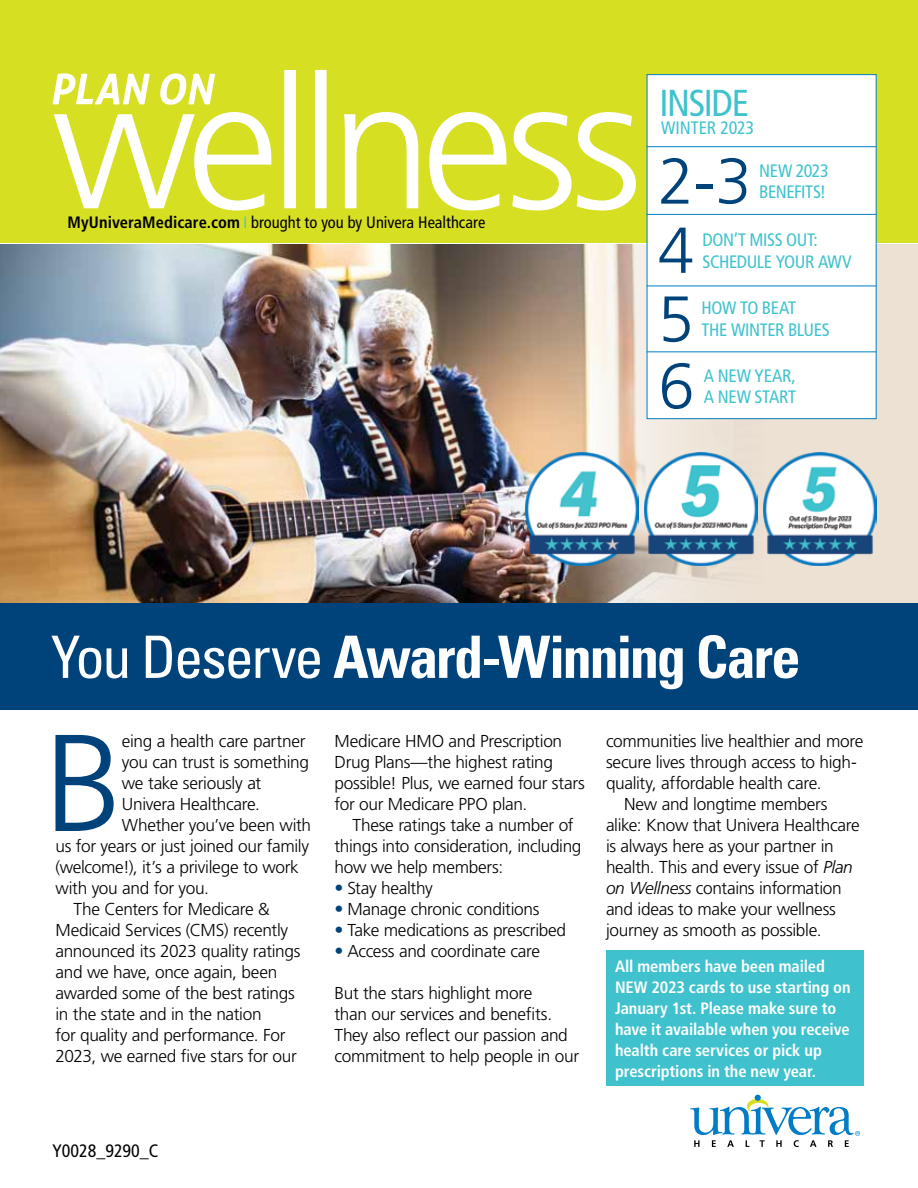
<style>
.page{position:relative;width:918px;height:1188px;background:#fff}
.page>*{position:absolute;margin:0;border:0;box-sizing:border-box;transform-origin:0 0}
.t1{font:300 137.55px "Frutiger LT Std";color:#00437b;scale:1.04 1}
.t2{font:300 64.8px "Frutiger LT Std";color:#00437b}
.t3{font:700 condensed 58.5px "Univers LT Std";letter-spacing:-.04em;color:#fff}
.t4{font:condensed 37.5px "Frutiger LT Std";letter-spacing:-.035em;color:#3fc2cd}
.t5{font:condensed 18px/21.6px "Frutiger LT Std";letter-spacing:-.02em;color:#3fc2cd}
.t6{font:condensed 18px "Frutiger LT Std";color:#000}
.t7{font:300 17.25px/21px "Frutiger LT Std";letter-spacing:-.02em;color:#000}
.t8{font:700 condensed 16.5px/21px "Frutiger LT Std";letter-spacing:-.005em;color:#fff}
.t9{font:condensed 16.5px "Frutiger LT Std";color:#000}
.s1{font-weight:700}
.s2{color:#3fc2cd}
.s3{font-weight:400}
.s4{font-weight:400;font-stretch:condensed;font-size:18px;color:#00437b}
.s5{font-style:italic}
</style>
<div class="page">
<div style="left:0;top:244px;width:918px;height:438px;background:#ece1d3"></div>
<img style="left:0;top:244px;width:780px;height:359px">
<div style="left:0;top:0;width:918px;height:243px;background:#d7df23"></div>
<div style="left:647px;top:74px;width:230px;height:345px;background:#fff;border:1px solid #007dc5"></div>
<div style="left:606px;top:951px;width:257px;height:135px;background:#3fc2cd"></div>
<hr style="left:647px;top:146px;width:229px;height:1px;background:#007dc5">
<hr style="left:647px;top:286px;width:229px;height:1px;background:#007dc5">
<hr style="left:647px;top:351px;width:229px;height:1px;background:#007dc5">
<hr style="left:647px;top:214px;width:229px;height:1px;background:#007dc5">
<svg style="left:512px;top:112px;width:124px;height:99px"></svg>
<svg style="left:52px;top:70px;width:244px;height:141px"></svg>
<svg style="left:315px;top:70px;width:103px;height:138px"></svg>
<svg style="left:429px;top:112px;width:77px;height:99px"></svg>
<img style="left:526px;top:453px;width:112px;height:112px">
<img style="left:645px;top:453px;width:112px;height:112px">
<img style="left:763px;top:453px;width:113px;height:112px">
<div style="left:0;top:603px;width:918px;height:106px;background:#00437b"></div>
<svg style="left:690px;top:1095px;width:170px;height:52px"></svg>
<p class="t4" style="left:660px;top:81px;width:91px">INSIDE</p>
<p class="t5" style="left:661px;top:117px;width:95px">WINTER 2023</p>
<p class="t9" style="left:68px;top:213px;width:419px"><span class="s1">MyUniveraMedicare.com</span> <span class="s2">❘</span> brought to you by Univera Healthcare</p>
<p class="t2" style="left:658px;top:145px;width:95px">2-3</p>
<p class="t5" style="left:759px;top:160px;width:71px">NEW 2023</p>
<p class="t5" style="left:759px;top:181px;width:68px">BENEFITS!</p>
<p class="t2" style="left:658px;top:214px;width:38px">4</p>
<p class="t5" style="left:702px;top:230px;width:117px">DON’T MISS OUT:</p>
<p class="t5" style="left:702px;top:251px;width:151px">SCHEDULE YOUR AWV</p>
<p class="t2" style="left:658px;top:283px;width:38px">5</p>
<p class="t5" style="left:702px;top:297px;width:130px">HOW TO BEAT<br>THE WINTER BLUES</p>
<p class="t2" style="left:658px;top:350px;width:38px">6</p>
<p class="t5" style="left:704px;top:365px;width:94px">A NEW YEAR,<br>A NEW START</p>
<h2 class="t3" style="left:51px;top:621px;width:751px"><span class="s3">You Deserve</span> Award-Winning Care</h2>
<p class="t1" style="left:44px;top:706px;width:78px">B</p>
<p class="t7" style="left:122px;top:731px;width:185px">eing a health care partner</p>
<p class="t7" style="left:122px;top:752px;width:189px">you can trust is something</p>
<p class="t7" style="left:122px;top:773px;width:141px">we take seriously at</p>
<p class="t7" style="left:122px;top:794px;width:140px">Univera Healthcare.</p>
<p class="t7" style="left:122px;top:815px;width:191px">Whether you’ve been with</p>
<p class="t7" style="left:55px;top:836px;width:255px">us for years or just joined our family</p>
<p class="t7" style="left:55px;top:857px;width:245px">(welcome!), it’s a privilege to work</p>
<p class="t7" style="left:55px;top:878px;width:155px">with you and for you.</p>
<p class="t7" style="left:74px;top:899px;width:198px">The Centers for Medicare &amp;</p>
<p class="t7" style="left:55px;top:920px;width:234px">Medicaid Services (CMS) recently</p>
<p class="t7" style="left:55px;top:941px;width:247px">announced its 2023 quality ratings</p>
<p class="t7" style="left:55px;top:962px;width:223px">and we have, once again, been</p>
<p class="t7" style="left:55px;top:983px;width:241px">awarded some of the best ratings</p>
<p class="t7" style="left:55px;top:1004px;width:208px">in the state and in the nation</p>
<p class="t7" style="left:55px;top:1025px;width:232px">for quality and performance. For</p>
<p class="t7" style="left:55px;top:1046px;width:243px">2023, we earned fve stars for our</p>
<p class="t7" style="left:334px;top:731px;width:229px">Medicare HMO and Prescription</p>
<p class="t7" style="left:334px;top:752px;width:220px">Drug Plans—the highest rating</p>
<p class="t7" style="left:334px;top:773px;width:252px">possible! Plus, we earned four stars</p>
<p class="t7" style="left:334px;top:794px;width:194px">for our Medicare PPO plan.</p>
<p class="t7" style="left:353px;top:815px;width:223px">These ratings take a number of</p>
<p class="t7" style="left:334px;top:836px;width:249px">things into consideration, including</p>
<p class="t7" style="left:334px;top:857px;width:170px">how we help members:</p>
<p class="t7" style="left:334px;top:878px;width:100px"><span class="s4">•</span> Stay healthy</p>
<p class="t7" style="left:334px;top:899px;width:206px"><span class="s4">•</span> Manage chronic conditions</p>
<p class="t7" style="left:334px;top:920px;width:233px"><span class="s4">•</span> Take medications as prescribed</p>
<p class="t7" style="left:334px;top:941px;width:207px"><span class="s4">•</span> Access and coordinate care</p>
<p class="t7" style="left:335px;top:983px;width:246px">But the stars highlight more<br>than our services and benefts.<br>They also refect our passion and commitment to help people in our</p>
<p class="t7" style="left:606px;top:731px;width:259px">communities live healthier and more</p>
<p class="t7" style="left:606px;top:752px;width:252px">secure lives through access to high-</p>
<p class="t7" style="left:606px;top:773px;width:217px">quality, affordable health care.</p>
<p class="t7" style="left:624px;top:794px;width:205px">New and longtime members</p>
<p class="t7" style="left:606px;top:815px;width:255px">alike: Know that Univera Healthcare</p>
<p class="t7" style="left:606px;top:836px;width:229px">is always here as your partner in</p>
<p class="t7" style="left:606px;top:857px;width:248px">health. This and every issue of <span class="s5">Plan</span></p>
<p class="t7" style="left:606px;top:878px;width:237px"><span class="s5">on Wellness</span> contains information</p>
<p class="t7" style="left:606px;top:899px;width:232px">and ideas to make your wellness</p>
<p class="t7" style="left:606px;top:920px;width:217px">journey as smooth as possible.</p>
<p class="t8" style="left:615px;top:956px;width:237px">All members have been mailed<br>NEW 2023 cards to use starting on<br>January 1st. Please make sure to have it available when you receive health care services or pick up prescriptions in the new year.</p>
<p class="t6" style="left:52px;top:1140px;width:108px">Y0028_9290_C</p>
</div>
